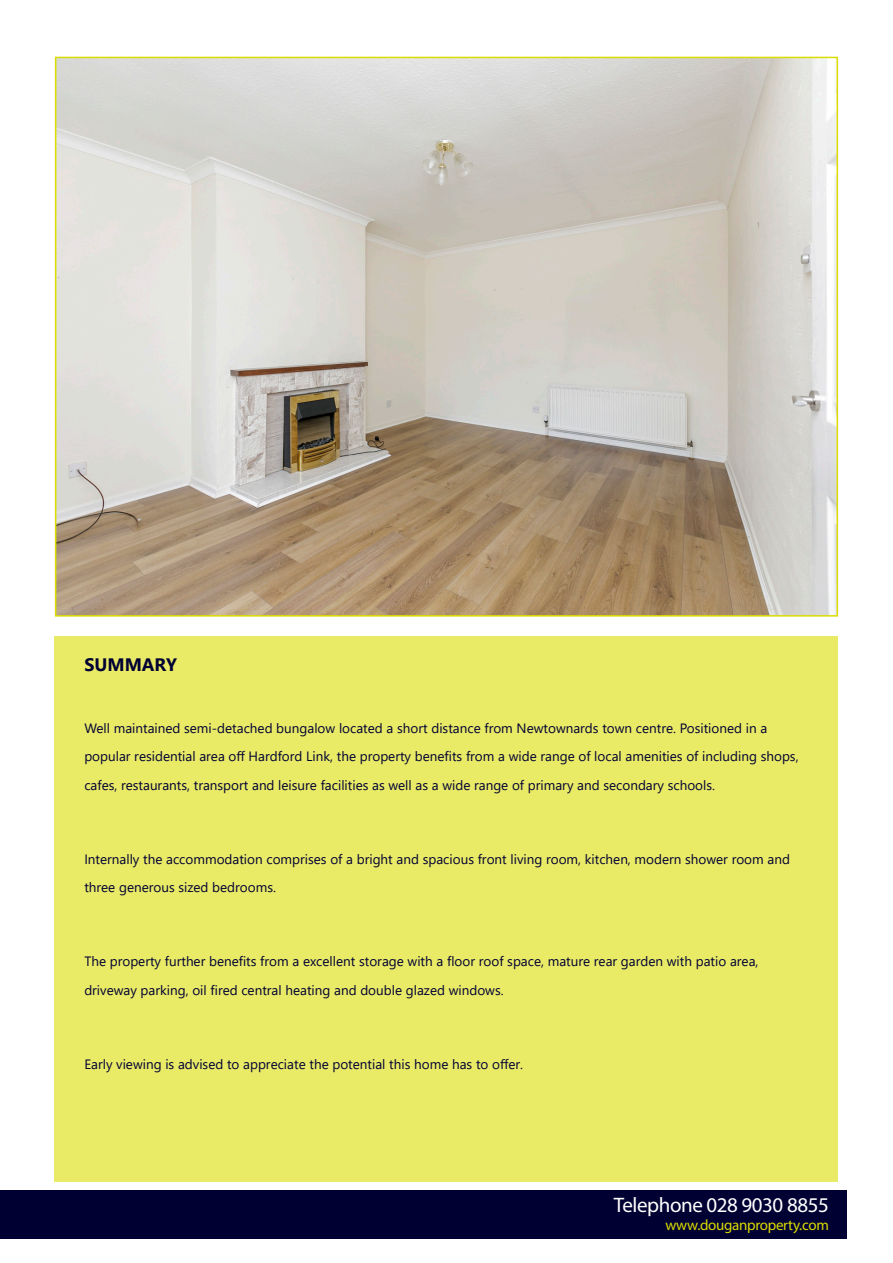
<style>
.page{position:relative;width:893px;height:1263px;background:#fff}
.page>*{position:absolute;margin:0;border:0;box-sizing:border-box;transform-origin:0 0}
.t1{font:21px "Myriad Pro";letter-spacing:-.02em;color:#fff}
.t2{font:700 18px "Segoe UI";color:#003}
.t3{font:15px "Myriad Pro";letter-spacing:-.02em;color:#dbdc00}
.t4{font:13.5px/28.5px "Segoe UI";color:#003}
</style>
<div class="page">
<img style="left:58px;top:60px;width:777px;height:554px">
<div style="left:0;top:1191px;width:846px;height:48px;background:#003"></div>
<div style="left:55px;top:637px;width:783px;height:545px;background:#e9ea66"></div>
<p class="t2" style="left:84px;top:647px;width:94px">SUMMARY</p>
<p class="t4" style="left:84px;top:712px;width:716px">Well maintained semi-detached bungalow located a short distance from Newtownards town centre. Positioned in a popular residential area off Hardford Link, the property benefits from a wide range of local amenities of including shops, cafes, restaurants, transport and leisure facilities as well as a wide range of primary and secondary schools.</p>
<p class="t4" style="left:84px;top:843px;width:707px">Internally the accommodation comprises of a bright and spacious front living room, kitchen, modern shower room and three generous sized bedrooms.</p>
<p class="t4" style="left:84px;top:946px;width:676px">The property further benefits from a excellent storage with a floor roof space, mature rear garden with patio area, driveway parking, oil fired central heating and double glazed windows.</p>
<p class="t4" style="left:84px;top:1048px;width:440px">Early viewing is advised to appreciate the potential this home has to offer.</p>
<p class="t1" style="left:614px;top:1192px;width:216px">Telephone 028 9030 8855</p>
<p class="t3" style="left:665px;top:1216px;width:165px">www.douganproperty.com</p>
</div>
